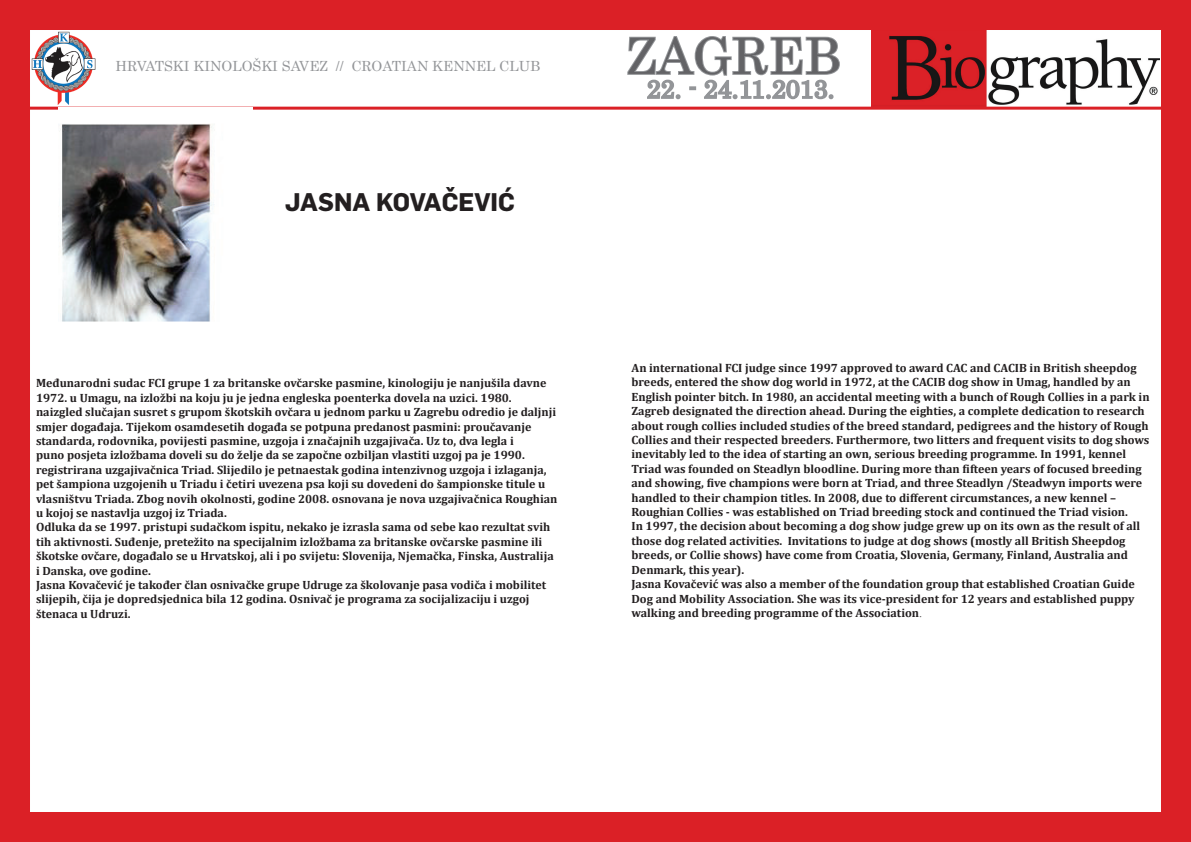
<style>
.page{position:relative;width:1191px;height:842px;background:#fff}
.page>*{position:absolute;margin:0;border:0;box-sizing:border-box;transform-origin:0 0}
.t1{font:50px "Century";color:#636366}
.t2{font:700 25px "Flama CE";color:#231f20}
.t3{font:14px "Century";color:#939598}
.t4{font:700 12px/14.4px "Cambria";color:#231f20}
.s1{font-family:"Times New Roman";font-weight:400}
</style>
<div class="page">
<img style="left:872px;top:31px;width:288px;height:76px">
<div style="left:0;top:0;width:1191px;height:842px;border:30px solid #db2026"></div>
<img style="left:32px;top:32px;width:63px;height:73px">
<svg style="left:627px;top:36px;width:213px;height:64px"></svg>
<hr style="left:28px;top:107px;width:1137px;height:3px;background:#db2026">
<img style="left:59px;top:108px;width:193px;height:214px">
<p class="t3" style="left:116px;top:54px;width:426px">HRVATSKI KINOLOŠKI SAVEZ // CROATIAN KENNEL CLUB</p>
<h2 class="t2" style="left:285px;top:187px;width:231px">JASNA KOVAČEVIĆ</h2>
<p class="t4" style="left:36px;top:376px;width:523px">Međunarodni sudac FCI grupe 1 za britanske ovčarske pasmine, kinologiju je nanjušila davne 1972. u Umagu, na izložbi na koju ju je jedna engleska poenterka dovela na uzici. 1980. naizgled slučajan susret s grupom škotskih ovčara u jednom parku u Zagrebu odredio je daljnji smjer događaja. Tijekom osamdesetih događa se potpuna predanost pasmini: proučavanje standarda, rodovnika, povijesti pasmine, uzgoja i značajnih uzgajivača. Uz to, dva legla i<br>puno posjeta izložbama doveli su do želje da se započne ozbiljan vlastiti uzgoj pa je 1990. registrirana uzgajivačnica Triad. Slijedilo je petnaestak godina intenzivnog uzgoja i izlaganja, pet šampiona uzgojenih u Triadu i četiri uvezena psa koji su dovedeni do šampionske titule u vlasništvu Triada. Zbog novih okolnosti, godine 2008. osnovana je nova uzgajivačnica Roughian u kojoj se nastavlja uzgoj iz Triada.<br>Odluka da se 1997. pristupi sudačkom ispitu, nekako je izrasla sama od sebe kao rezultat svih tih aktivnosti. Suđenje, pretežito na specijalnim izložbama za britanske ovčarske pasmine ili škotske ovčare, događalo se u Hrvatskoj, ali i po svijetu: Slovenija, Njemačka, Finska, Australija i Danska, ove godine.<br>Jasna Kovačević je također član osnivačke grupe Udruge za školovanje pasa vodiča i mobilitet slijepih, čija je dopredsjednica bila 12 godina. Osnivač je programa za socijalizaciju i uzgoj štenaca u Udruzi.</p>
<h1 class="t1" style="left:626px;top:14px;width:215px">ZAGREB</h1>
<p class="t4" style="left:631px;top:360px;width:519px">An international FCI judge since 1997 approved to award CAC and CACIB in British sheepdog breeds, entered the show dog world in 1972, at the CACIB dog show in Umag, handled by an English pointer bitch. In 1980, an accidental meeting with a bunch of Rough Collies in a park in Zagreb designated the direction ahead. During the eighties, a complete dedication to research about rough collies included studies of the breed standard, pedigrees and the history of Rough Collies and their respected breeders. Furthermore, two litters and frequent visits to dog shows inevitably led to the idea of starting an own, serious breeding programme. In 1991, kennel Triad was founded on Steadlyn bloodline. During more than fifteen years of focused breeding and showing, five champions were born at Triad, and three Steadlyn /Steadwyn imports were handled to their champion titles. In 2008, due to different circumstances, a new kennel – Roughian Collies - was established on Triad breeding stock and continued the Triad vision.<br>In 1997, the decision about becoming a dog show judge grew up on its own as the result of all those dog related activities. Invitations to judge at dog shows (mostly all British Sheepdog breeds, or Collie shows) have come from Croatia, Slovenia, Germany, Finland, Australia and Denmark, this year).<br>Jasna Kovačević was also a member of the foundation group that established Croatian Guide Dog and Mobility Association. She was its vice-president for 12 years and established puppy walking and breeding programme of the Association<span class="s1">.</span></p>
</div>
